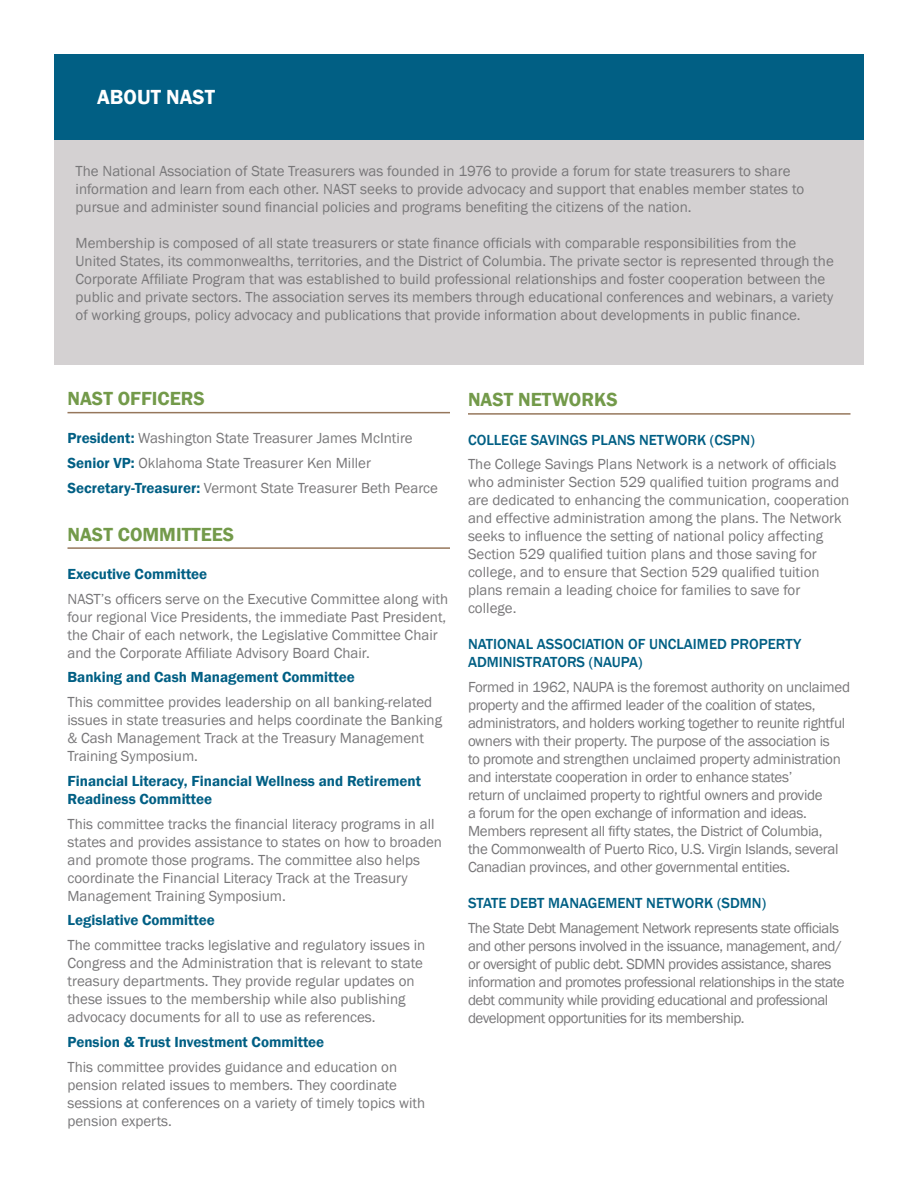
<style>
.page{position:relative;width:918px;height:1188px;background:#fff}
.page>*{position:absolute;margin:0;border:0;box-sizing:border-box;transform-origin:0 0}
.t1{font:600 21px "Franklin Gothic";color:#fff}
.t2{font:600 19.5px "Franklin Gothic";color:#739a4a}
.t3{font:15px/18px "Franklin Gothic";color:#787779}
.t4{font:15px/18px "Franklin Gothic";letter-spacing:-.02em;color:#787779}
.t5{font:15px/18px "Franklin Gothic";letter-spacing:-.03em;color:#787779}
.t6{font:600 15px/18px "Franklin Gothic";color:#015f84}
.t7{font:500 15px/18px "Franklin Gothic";color:#015f84}
.s1{font-weight:600;color:#015f84}
</style>
<div class="page">
<hr style="left:68px;top:412px;width:382px;height:1px;background:#96775c">
<hr style="left:68px;top:547px;width:382px;height:2px;background:#96775c">
<hr style="left:468px;top:413px;width:382px;height:2px;background:#96775c">
<div style="left:54px;top:139px;width:810px;height:225px;background:#d4d1d2"></div>
<div style="left:54px;top:54px;width:810px;height:85px;background:#015f84"></div>
<h1 class="t1" style="left:97px;top:84px;width:119px">ABOUT NAST</h1>
<p class="t3" style="left:76px;top:162px;width:730px">The National Association of State Treasurers was founded in 1976 to provide a forum for state treasurers to share information and learn from each other. NAST seeks to provide advocacy and support that enables member states to pursue and administer sound financial policies and programs benefiting the citizens of the nation.</p>
<p class="t3" style="left:76px;top:234px;width:760px">Membership is composed of all state treasurers or state finance officials with comparable responsibilities from the United States, its commonwealths, territories, and the District of Columbia. The private sector is represented through the Corporate Affiliate Program that was established to build professional relationships and foster cooperation between the public and private sectors. The association serves its members through educational conferences and webinars, a variety of working groups, policy advocacy and publications that provide information about developments in public finance.</p>
<h2 class="t2" style="left:68px;top:387px;width:139px">NAST OFFICERS</h2>
<p class="t3" style="left:68px;top:426px;width:372px;line-height:24.8px"><span class="s1">President:</span> Washington State Treasurer James McIntire<br><span class="s1">Senior VP:</span> Oklahoma State Treasurer Ken Miller<br><span class="s1">Secretary-Treasurer:</span> Vermont State Treasurer Beth Pearce</p>
<h2 class="t2" style="left:68px;top:522px;width:168px">NAST COMMITTEES</h2>
<p class="t6" style="left:68px;top:565px;width:141px">Executive Committee</p>
<p class="t3" style="left:68px;top:590px;width:382px">NAST’s officers serve on the Executive Committee along with four regional Vice Presidents, the immediate Past President, the Chair of each network, the Legislative Committee Chair and the Corporate Affiliate Advisory Board Chair.</p>
<p class="t6" style="left:68px;top:669px;width:289px">Banking and Cash Management Committee</p>
<p class="t3" style="left:68px;top:693px;width:376px">This committee provides leadership on all banking-related issues in state treasuries and helps coordinate the Banking &amp; Cash Management Track at the Treasury Management Training Symposium.</p>
<p class="t6" style="left:68px;top:772px;width:355px">Financial Literacy, Financial Wellness and Retirement<br>Readiness Committee</p>
<p class="t3" style="left:68px;top:815px;width:376px">This committee tracks the financial literacy programs in all states and provides assistance to states on how to broaden and promote those programs. The committee also helps coordinate the Financial Literacy Track at the Treasury Management Training Symposium.</p>
<p class="t6" style="left:68px;top:912px;width:149px">Legislative Committee</p>
<p class="t3" style="left:68px;top:936px;width:359px">The committee tracks legislative and regulatory issues in Congress and the Administration that is relevant to state treasury departments. They provide regular updates on these issues to the membership while also publishing advocacy documents for all to use as references.</p>
<p class="t6" style="left:68px;top:1033px;width:258px">Pension &amp; Trust Investment Committee</p>
<p class="t3" style="left:68px;top:1058px;width:359px">This committee provides guidance and education on pension related issues to members. They coordinate sessions at conferences on a variety of timely topics with pension experts.</p>
<h2 class="t2" style="left:468px;top:388px;width:151px">NAST NETWORKS</h2>
<p class="t7" style="left:468px;top:431px;width:288px">COLLEGE SAVINGS PLANS NETWORK (CSPN)</p>
<p class="t3" style="left:468px;top:456px;width:383px">The College Savings Plans Network is a network of officials who administer Section 529 qualified tuition programs and are dedicated to enhancing the communication, cooperation and effective administration among the plans. The Network seeks to influence the setting of national policy affecting Section 529 qualified tuition plans and those saving for college, and to ensure that Section 529 qualified tuition plans remain a leading choice for families to save for college.</p>
<p class="t7" style="left:468px;top:636px;width:335px">NATIONAL ASSOCIATION OF UNCLAIMED PROPERTY<br>ADMINISTRATORS (NAUPA)</p>
<p class="t4" style="left:468px;top:678px;width:384px">Formed in 1962, NAUPA is the foremost authority on unclaimed property and the affirmed leader of the coalition of states, administrators, and holders working together to reunite rightful owners with their property. The purpose of the association is<br>to promote and strengthen unclaimed property administration and interstate cooperation in order to enhance states’<br>return of unclaimed property to rightful owners and provide<br>a forum for the open exchange of information and ideas.<br>Members represent all fifty states, the District of Columbia,<br>the Commonwealth of Puerto Rico, U.S. Virgin Islands, several Canadian provinces, and other governmental entities.</p>
<p class="t7" style="left:468px;top:894px;width:300px">STATE DEBT MANAGEMENT NETWORK (SDMN)</p>
<p class="t5" style="left:468px;top:919px;width:378px">The State Debt Management Network represents state officials and other persons involved in the issuance, management, and/ or oversight of public debt. SDMN provides assistance, shares information and promotes professional relationships in the state debt community while providing educational and professional development opportunities for its membership.</p>
</div>
